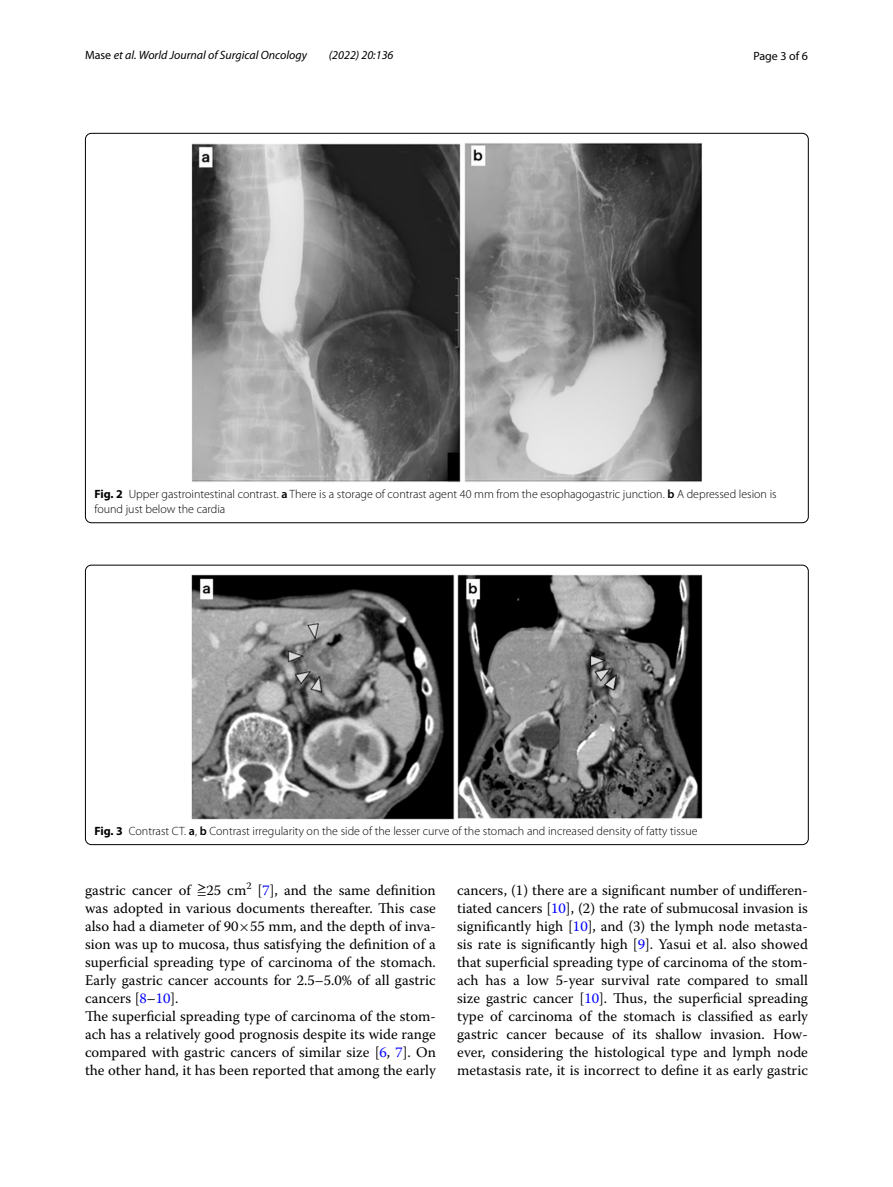
<style>
.page{position:relative;width:893px;height:1187px;background:#fff}
.page>*{position:absolute;margin:0;border:0;box-sizing:border-box;transform-origin:0 0}
.t1{font:14.7px/18px "Warnock Pro";color:#000}
.t2{font:300 12px/15px "Myriad Pro";color:#000}
.t3{font:italic 12px "Myriad Pro";color:#000}
.t4{font:12px "Myriad Pro";color:#000}
.s1{font-style:normal}
.s2{font-weight:700}
.s3{font-weight:600}
.s4{font-family:"Code 2000"}
.s5{color:#00f}
.s6{font-family:"MTSY"}
</style>
<div class="page">
<img style="left:192px;top:142px;width:510px;height:340px">
<img style="left:192px;top:574px;width:510px;height:245px">
<p class="t3" style="left:85px;top:48px;width:223px"><span class="s1">Mase</span> et al. World Journal of Surgical Oncology</p>
<p class="t3" style="left:329px;top:48px;width:66px">(2022) 20:136</p>
<p class="t4" style="left:753px;top:48px;width:56px">Page 3 of 6</p>
<p class="t2" style="left:94px;top:486px;width:684px"><span class="s2">Fig. 2</span> Upper gastrointestinal contrast. <span class="s3">a</span> There is a storage of contrast agent 40 mm from the esophagogastric junction. <span class="s3">b</span> A depressed lesion is found just below the cardia</p>
<p class="t2" style="left:94px;top:823px;width:605px"><span class="s2">Fig. 3</span> Contrast CT. <span class="s3">a</span>, <span class="s3">b</span> Contrast irregularity on the side of the lesser curve of the stomach and increased density of fatty tissue</p>
<p class="t1" style="left:85px;top:880px;width:352px">gastric cancer of <span class="s4">≧</span>25 cm<sup>2</sup> [<span class="s5">7</span>], and the same definition was adopted in various documents thereafter. This case also had a diameter of 90<span class="s6">×</span>55 mm, and the depth of inva&shy;sion was up to mucosa, thus satisfying the definition of a superficial spreading type of carcinoma of the stomach.<br>Early gastric cancer accounts for 2.5–5.0% of all gastric cancers [<span class="s5">8</span>–<span class="s5">10</span>].<br>The superficial spreading type of carcinoma of the stom&shy;ach has a relatively good prognosis despite its wide range compared with gastric cancers of similar size [<span class="s5">6</span>, <span class="s5">7</span>]. On the other hand, it has been reported that among the early</p>
<p class="t1" style="left:457px;top:880px;width:352px;text-align:justify">cancers, (1) there are a significant number of undifferen&shy;tiated cancers [<span class="s5">10</span>], (2) the rate of submucosal invasion is significantly high [<span class="s5">10</span>], and (3) the lymph node metasta&shy;sis rate is significantly high [<span class="s5">9</span>]. Yasui et al. also showed that superficial spreading type of carcinoma of the stom&shy;ach has a low 5-year survival rate compared to small size gastric cancer [<span class="s5">10</span>]. Thus, the superficial spreading type of carcinoma of the stomach is classified as early gastric cancer because of its shallow invasion. How&shy;ever, considering the histological type and lymph node metastasis rate, it is incorrect to define it as early gastric</p>
</div>
